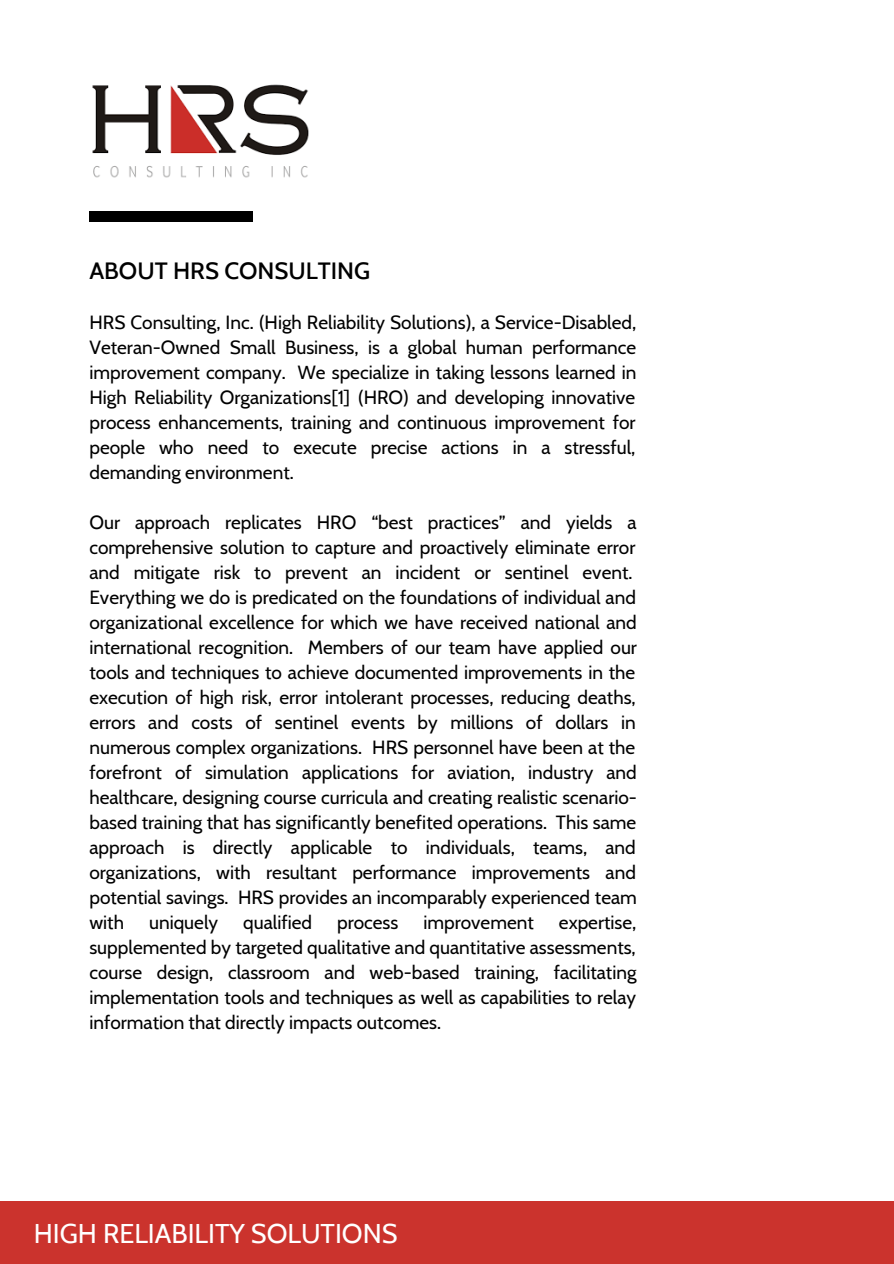
<style>
.page{position:relative;width:894px;height:1264px;background:#fff}
.page>*{position:absolute;margin:0;border:0;box-sizing:border-box;transform-origin:0 0}
.t1{font:27px "Cabin";color:#fff}
.t2{font:500 24px "Cabin";color:#000}
.t3{font:19.05px/25px "Cabin";color:#000;text-align:justify}
</style>
<div class="page">
<div style="left:89px;top:211px;width:164px;height:11px;background:#000"></div>
<div style="left:0;top:1201px;width:893px;height:62px;background:#cb332d"></div>
<img style="left:92px;top:84px;width:217px;height:94px">
<p class="t2" style="left:89px;top:255px;width:282px">ABOUT HRS CONSULTING</p>
<p class="t3" style="left:89px;top:309px;width:548px">HRS Consulting, Inc. (High Reliability Solutions), a Service-Disabled, Veteran-Owned Small Business, is a global human performance improvement company. We specialize in taking lessons learned in High Reliability Organizations[1] (HRO) and developing innovative process enhancements, training and continuous improvement for people who need to execute precise actions in a stressful, demanding environment.</p>
<p class="t3" style="left:89px;top:509px;width:549px;text-align:left">Our approach replicates HRO “best practices” and yields a comprehensive solution to capture and proactively eliminate error and mitigate risk to prevent an incident or sentinel event.<br>Everything we do is predicated on the foundations of individual and organizational excellence for which we have received national and international recognition. Members of our team have applied our tools and techniques to achieve documented improvements in the execution of high risk, error intolerant processes, reducing deaths, errors and costs of sentinel events by millions of dollars in numerous complex organizations. HRS personnel have been at the forefront of simulation applications for aviation, industry and healthcare, designing course curricula and creating realistic scenario&shy;based training that has significantly benefited operations. This same approach is directly applicable to individuals, teams, and organizations, with resultant performance improvements and potential savings. HRS provides an incomparably experienced team with</p>
<p class="t3" style="left:149px;top:909px;width:71px">uniquely</p>
<p class="t3" style="left:243px;top:909px;width:70px">qualified</p>
<p class="t3" style="left:337px;top:909px;width:63px">process</p>
<p class="t3" style="left:423px;top:909px;width:112px">improvement</p>
<p class="t3" style="left:89px;top:909px;width:548px;text-indent:469px">expertise, supplemented by targeted qualitative and quantitative assessments, course design, classroom and web-based training, facilitating implementation tools and techniques as well as capabilities to relay information that directly impacts outcomes.</p>
<h1 class="t1" style="left:34px;top:1216px;width:365px">HIGH RELIABILITY SOLUTIONS</h1>
</div>
